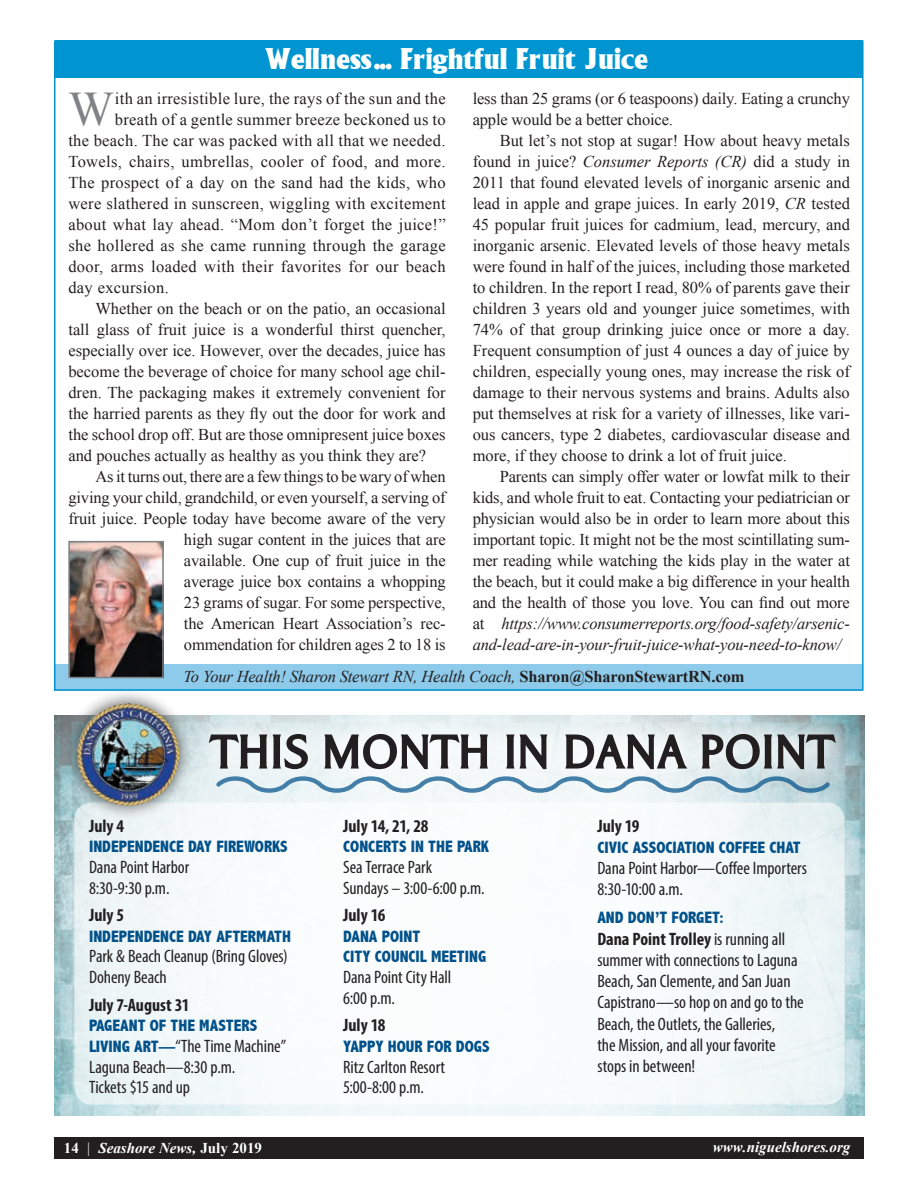
<style>
.page{position:relative;width:918px;height:1188px;background:#fff}
.page>*{position:absolute;margin:0;border:0;box-sizing:border-box;transform-origin:0 0}
.t1{font:48.15px "Times New Roman";color:#808285}
.t2{font:46.5px "California Sans";letter-spacing:.06em;color:#231f20}
.t3{font:28.5px "Ankura S Si";letter-spacing:-.01em;color:#fff}
.t4{font:condensed 18px/20.7px "Myriad Pro";letter-spacing:-.005em;color:#231f20}
.t5{font:700 condensed 18px "Myriad Pro";color:#231f20}
.t6{font:16.5px/21px "Times New Roman";color:#231f20;text-align:justify}
.t7{font:16.5px "Times New Roman";letter-spacing:.02em;color:#231f20}
.t8{font:800 condensed 16.5px/20.7px "Abadi";color:#01518a}
.t9{font:italic 16.5px "Times New Roman";letter-spacing:-.01em;color:#231f20}
.t10{font:italic 700 15px "Times New Roman";color:#fff}
.s1{font-style:italic}
.s2{font-weight:700;font-style:normal}
.s3{font-family:"Abadi";font-weight:800;font-size:16.5px;color:#01518a}
.s4{font-weight:700}
.s5{font-style:normal}
.s6{font-weight:400;font-style:normal}
</style>
<div class="page">
<div style="left:54px;top:1137px;width:810px;height:21px;background:#231f20"></div>
<img style="left:55px;top:715px;width:809px;height:400px">
<svg style="left:74px;top:803px;width:771px;height:302px"></svg>
<div style="left:62px;top:689px;width:132px;height:132px;background:#231f20;opacity:.75"></div>
<img style="left:77px;top:703px;width:102px;height:103px;border-radius:51px">
<div style="left:188px;top:712px;width:668px;height:80px;background:#fff;opacity:.64"></div>
<svg style="left:192px;top:716px;width:661px;height:72px"></svg>
<svg style="left:206px;top:726px;width:633px;height:68px"></svg>
<div style="left:55px;top:664px;width:808px;height:27px;background:#8ecaea"></div>
<div style="left:55px;top:40px;width:808px;height:38px;background:#0095d0"></div>
<img style="left:71px;top:544px;width:90px;height:131px">
<div style="left:68px;top:541px;width:96px;height:137px;border:2px solid #808285"></div>
<h3 class="t3" style="left:264px;top:45px;width:386px">Wellness... Frightful Fruit Juice</h3>
<h1 class="t1" style="left:68px;top:77px;width:47px">W</h1>
<p class="t7" style="left:115px;top:88px;width:332px">ith an irresistible lure, the rays of the sun and the</p>
<p class="t7" style="left:115px;top:109px;width:332px">breath of a gentle summer breeze beckoned us to</p>
<p class="t7" style="left:68px;top:130px;width:379px">the beach. The car was packed with all that we needed.</p>
<p class="t7" style="left:68px;top:151px;width:379px">Towels, chairs, umbrellas, cooler of food, and more.</p>
<p class="t7" style="left:68px;top:172px;width:379px">The prospect of a day on the sand had the kids, who</p>
<p class="t7" style="left:68px;top:193px;width:379px">were slathered in sunscreen, wiggling with excitement</p>
<p class="t7" style="left:68px;top:214px;width:379px">about what lay ahead. “Mom don’t forget the juice!”</p>
<p class="t7" style="left:68px;top:235px;width:379px">she hollered as she came running through the garage</p>
<p class="t7" style="left:68px;top:256px;width:379px">door, arms loaded with their favorites for our beach</p>
<p class="t7" style="left:68px;top:277px;width:102px">day excursion.</p>
<p class="t6" style="left:95px;top:298px;width:352px">Whether on the beach or on the patio, an occasional</p>
<p class="t6" style="left:68px;top:319px;width:379px">tall glass of fruit juice is a wonderful thirst quencher,</p>
<p class="t6" style="left:68px;top:340px;width:379px">especially over ice. However, over the decades, juice has</p>
<p class="t6" style="left:68px;top:361px;width:379px">become the beverage of choice for many school age chil-</p>
<p class="t6" style="left:68px;top:382px;width:379px">dren. The packaging makes it extremely convenient for</p>
<p class="t6" style="left:68px;top:403px;width:379px">the harried parents as they fly out the door for work and</p>
<p class="t6" style="left:68px;top:424px;width:379px">the school drop off. But are those omnipresent juice boxes</p>
<p class="t6" style="left:68px;top:445px;width:359px">and pouches actually as healthy as you think they are?</p>
<p class="t6" style="left:95px;top:466px;width:352px">As it turns out, there are a few things to be wary of when</p>
<p class="t6" style="left:68px;top:487px;width:379px">giving your child, grandchild, or even yourself, a serving of</p>
<p class="t6" style="left:68px;top:508px;width:379px">fruit juice. People today have become aware of the very</p>
<p class="t6" style="left:184px;top:529px;width:263px">high sugar content in the juices that are</p>
<p class="t6" style="left:184px;top:550px;width:263px">available. One cup of fruit juice in the</p>
<p class="t6" style="left:184px;top:571px;width:263px">average juice box contains a whopping</p>
<p class="t6" style="left:184px;top:592px;width:263px">23 grams of sugar. For some perspective,</p>
<p class="t6" style="left:184px;top:613px;width:263px">the American Heart Association’s rec-</p>
<p class="t6" style="left:184px;top:634px;width:263px">ommendation for children ages 2 to 18 is</p>
<p class="t6" style="left:473px;top:88px;width:379px">less than 25 grams (or 6 teaspoons) daily. Eating a crunchy apple would be a better choice.</p>
<p class="t6" style="left:473px;top:130px;width:379px;text-indent:27px">But let’s not stop at sugar! How about heavy metals found in juice? <span class="s1">Consumer Reports (CR)</span> did a study in 2011 that found elevated levels of inorganic arsenic and lead in apple and grape juices. In early 2019, <span class="s1">CR</span> tested 45 popular fruit juices for cadmium, lead, mercury, and inorganic arsenic. Elevated levels of those heavy metals were found in half of the juices, including those marketed to children. In the report I read, 80% of parents gave their children 3 years old and younger juice sometimes, with 74% of that group drinking juice once or more a day.<br>Frequent consumption of just 4 ounces a day of juice by children, especially young ones, may increase the risk of damage to their nervous systems and brains. Adults also put themselves at risk for a variety of illnesses, like vari&shy;ous cancers, type 2 diabetes, cardiovascular disease and more, if they choose to drink a lot of fruit juice.</p>
<p class="t6" style="left:473px;top:466px;width:379px;text-indent:27px">Parents can simply offer water or lowfat milk to their kids, and whole fruit to eat. Contacting your pediatrician or physician would also be in order to learn more about this important topic. It might not be the most scintillating sum&shy;mer reading while watching the kids play in the water at the beach, but it could make a big difference in your health and the health of those you love. You can find out more at <span class="s1">https://www.consumerreports.org/food-safety/arsenic&shy;and-lead-are-in-your-fruit-juice-what-you-need-to-know/</span></p>
<p class="t9" style="left:183px;top:665px;width:563px">To Your Health! Sharon Stewart RN, Health Coach, <span class="s2">Sharon@SharonStewartRN.com</span></p>
<h2 class="t2" style="left:212px;top:727px;width:622px">THIS MONTH IN DANA POINT</h2>
<p class="t5" style="left:89px;top:814px;width:37px">July 4</p>
<p class="t8" style="left:89px;top:837px;width:200px">INDEPENDENCE DAY FIREWORKS</p>
<p class="t4" style="left:89px;top:857px;width:102px">Dana Point Harbor<br>8:30-9:30 p.m.</p>
<p class="t5" style="left:89px;top:904px;width:37px">July 5</p>
<p class="t8" style="left:89px;top:926px;width:203px">INDEPENDENCE DAY AFTERMATH</p>
<p class="t4" style="left:89px;top:946px;width:200px">Park &amp; Beach Cleanup (Bring Gloves)<br>Doheny Beach</p>
<p class="t5" style="left:89px;top:993px;width:102px">July 7-August 31</p>
<p class="t8" style="left:89px;top:1015px;width:170px">PAGEANT OF THE MASTERS</p>
<p class="t4" style="left:89px;top:1035px;width:199px"><span class="s3">LIVING ART—</span>“The Time Machine”<br>Laguna Beach—8:30 p.m.<br>Tickets $15 and up</p>
<p class="t5" style="left:343px;top:814px;width:87px">July 14, 21, 28</p>
<p class="t8" style="left:343px;top:837px;width:147px">CONCERTS IN THE PARK</p>
<p class="t4" style="left:343px;top:857px;width:143px">Sea Terrace Park<br>Sundays – 3:00-6:00 p.m.</p>
<p class="t5" style="left:343px;top:904px;width:44px">July 16</p>
<p class="t8" style="left:343px;top:926px;width:145px">DANA POINT<br>CITY COUNCIL MEETING</p>
<p class="t4" style="left:343px;top:967px;width:110px">Dana Point City Hall<br>6:00 p.m.</p>
<p class="t5" style="left:343px;top:1014px;width:44px">July 18</p>
<p class="t8" style="left:343px;top:1036px;width:148px">YAPPY HOUR FOR DOGS</p>
<p class="t4" style="left:343px;top:1056px;width:103px">Ritz Carlton Resort<br>5:00-8:00 p.m.</p>
<p class="t5" style="left:597px;top:814px;width:44px">July 19</p>
<p class="t8" style="left:597px;top:837px;width:205px">CIVIC ASSOCIATION COFFEE CHAT</p>
<p class="t4" style="left:597px;top:857px;width:211px;line-height:21.1px">Dana Point Harbor—Coffee Importers<br>8:30-10:00 a.m.</p>
<p class="t8" style="left:597px;top:908px;width:128px">AND DON’T FORGET:</p>
<p class="t4" style="left:597px;top:928px;width:208px;line-height:21.1px"><span class="s4">Dana Point Trolley</span> is running all summer with connections to Laguna<br>Beach, San Clemente, and San Juan<br>Capistrano—so hop on and go to the<br>Beach, the Outlets, the Galleries,<br>the Mission, and all your favorite stops in between!</p>
<p class="t10" style="left:64px;top:1137px;width:200px"><span class="s5">14</span> <span class="s6">|</span> Seashore News, <span class="s5">July 2019</span></p>
<p class="t10" style="left:713px;top:1137px;width:139px">www.niguelshores.org</p>
</div>
